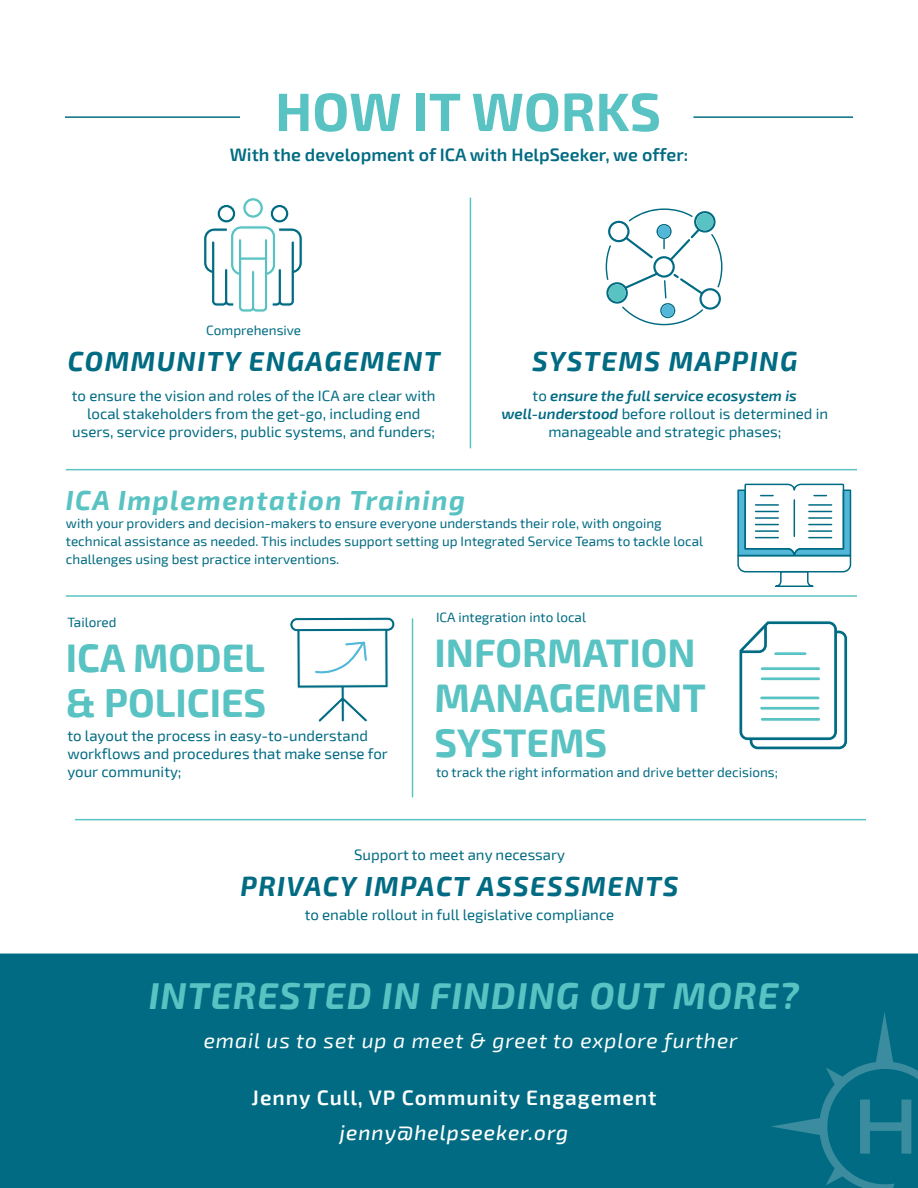
<style>
.page{position:relative;width:918px;height:1188px;background:#fff}
.page>*{position:absolute;margin:0;border:0;box-sizing:border-box;transform-origin:0 0}
.t1{font:700 54px "Exo 2";color:#58c3c2}
.t2{font:700 39px/45px "Exo 2";color:#58c3c2}
.t3{font:italic 700 36.6px "Exo 2";letter-spacing:.03em;color:#58c3c2}
.t4{font:italic 700 27px "Exo 2";letter-spacing:.055em;color:#006b82}
.t5{font:italic 700 27px "Exo 2";letter-spacing:.055em;color:#58c3c2}
.t6{font:italic 21px "Exo 2";letter-spacing:.045em;color:#fff}
.t7{font:600 21px "Exo 2";letter-spacing:.045em;color:#fff}
.t8{font:italic 500 21px "Exo 2";letter-spacing:.045em;color:#fff}
.t9{font:600 18px "Exo 2";color:#006b82}
.t10{font:15px/18px "Exo 2";color:#006b82;text-align:center}
.t11{font:13.5px/18px "Exo 2";color:#006b82}
.s1{font-weight:600;font-style:italic}
</style>
<div class="page">
<hr style="left:65px;top:116px;width:175px;height:2px;background:#006b82">
<hr style="left:693px;top:116px;width:160px;height:2px;background:#006b82">
<svg style="left:606px;top:208px;width:116px;height:117px"></svg>
<div style="left:696px;top:213px;width:17px;height:17px;background:#58c3c2;border-radius:50%"></div>
<div style="left:609px;top:284px;width:17px;height:17px;background:#58c3c2;border-radius:50%"></div>
<div style="left:658px;top:225px;width:12px;height:13px;background:#53b7d9;border-radius:50%"></div>
<div style="left:662px;top:305px;width:12px;height:12px;background:#53b7d9;border-radius:50%"></div>
<hr style="left:75px;top:819px;width:791px;height:1px;background:#58c3c2">
<hr style="left:66px;top:469px;width:791px;height:1px;background:#58c3c2">
<hr style="left:66px;top:595px;width:791px;height:2px;background:#58c3c2">
<hr style="left:470px;top:198px;width:1px;height:250px;background:#58c3c2">
<hr style="left:412px;top:618px;width:1px;height:179px;background:#58c3c2">
<div style="left:0;top:954px;width:918px;height:234px;background:#006b82"></div>
<svg style="left:771px;top:1012px;width:147px;height:176px;background:#097086"></svg>
<svg style="left:203px;top:197px;width:100px;height:115px"></svg>
<svg style="left:739px;top:620px;width:109px;height:130px"></svg>
<hr style="left:760px;top:706px;width:60px;height:4px;background:#58c3c2;border-radius:2px">
<div style="left:759px;top:706px;width:62px;height:5px;border:1px solid #fff;border-radius:2px"></div>
<hr style="left:760px;top:717px;width:61px;height:4px;background:#58c3c2;border-radius:2px">
<div style="left:760px;top:717px;width:61px;height:5px;border:1px solid #fff;border-radius:2px"></div>
<svg style="left:289px;top:624px;width:107px;height:436px"></svg>
<svg style="left:290px;top:617px;width:105px;height:105px"></svg>
<svg style="left:737px;top:483px;width:115px;height:104px"></svg>
<h1 class="t1" style="left:275px;top:80px;width:387px">HOW IT WORKS</h1>
<p class="t9" style="left:230px;top:144px;width:460px">With the development of ICA with HelpSeeker, we offer:</p>
<p class="t11" style="left:206px;top:322px;width:96px">Comprehensive</p>
<h3 class="t4" style="left:68px;top:345px;width:374px">COMMUNITY ENGAGEMENT</h3>
<p class="t10" style="left:72px;top:387px;width:365px">to ensure the vision and roles of the ICA are clear with local stakeholders from the get-go, including end users, service providers, public systems, and funders;</p>
<p class="t10" style="left:501px;top:387px;width:328px">to <span class="s1">ensure the full service ecosystem is well-understood</span> before rollout is determined in manageable and strategic phases;</p>
<h3 class="t4" style="left:532px;top:345px;width:267px">SYSTEMS MAPPING</h3>
<h3 class="t5" style="left:66px;top:484px;width:401px">ICA Implementation Training</h3>
<p class="t11" style="left:66px;top:514px;width:639px">with your providers and decision-makers to ensure everyone understands their role, with ongoing technical assistance as needed. This includes support setting up Integrated Service Teams to tackle local challenges using best practice interventions.</p>
<p class="t11" style="left:67px;top:613px;width:51px">Tailored</p>
<h2 class="t2" style="left:66px;top:637px;width:202px">ICA MODEL &amp; POLICIES</h2>
<p class="t10" style="left:67px;top:727px;width:322px;text-align:left">to layout the process in easy-to-understand workflows and procedures that make sense for your community;</p>
<p class="t11" style="left:436px;top:609px;width:151px">ICA integration into local</p>
<h2 class="t2" style="left:435px;top:632px;width:273px">INFORMATION<br>MANAGEMENT<br>SYSTEMS</h2>
<p class="t11" style="left:436px;top:763px;width:343px">to track the right information and drive better decisions;</p>
<p class="t10" style="left:354px;top:846px;width:212px">Support to meet any necessary</p>
<h3 class="t4" style="left:240px;top:870px;width:440px">PRIVACY IMPACT ASSESSMENTS</h3>
<p class="t10" style="left:305px;top:906px;width:311px">to enable rollout in full legislative compliance</p>
<h3 class="t3" style="left:149px;top:974px;width:652px">INTERESTED IN FINDING OUT MORE?</h3>
<h3 class="t6" style="left:204px;top:1028px;width:535px">email us to set up a meet &amp; greet to explore further</h3>
<h3 class="t7" style="left:252px;top:1085px;width:407px">Jenny Cull, VP Community Engagement</h3>
<h3 class="t8" style="left:340px;top:1120px;width:230px">jenny@helpseeker.org</h3>
</div>
